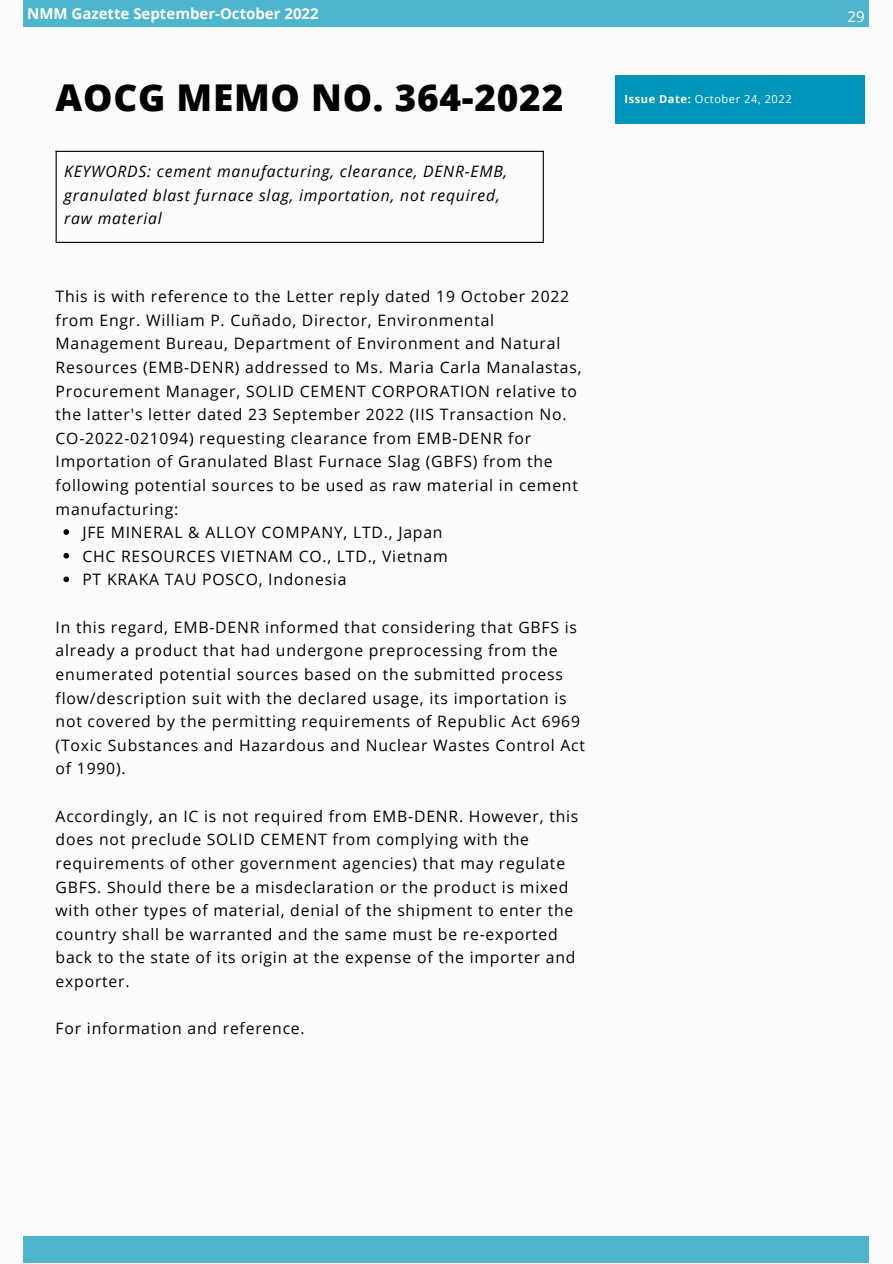
<style>
.page{position:relative;width:893px;height:1264px;background:#fff}
.page>*{position:absolute;margin:0;border:0;box-sizing:border-box;transform-origin:0 0}
.t1{font:800 36.9px "Open Sans";letter-spacing:.02em;color:#000}
.t2{font:15.75px/23.5px "Open Sans";letter-spacing:.05em;color:#000}
.t3{font:italic 15.75px/23.5px "Open Sans";letter-spacing:.05em;color:#000}
.t4{font:700 15px "Open Sans";color:#fff}
.t5{font:15px "Open Sans";color:#fff}
.t6{font:11.1px "Open Sans";letter-spacing:.05em;color:#fff}
.s1{font-weight:700}
</style>
<div class="page">
<div style="left:23px;top:0;width:845px;height:26px;background:#4db5ce"></div>
<div style="left:23px;top:1236px;width:845px;height:26px;background:#4db5ce"></div>
<div style="left:615px;top:75px;width:249px;height:48px;background:#0096bb"></div>
<svg style="left:63px;top:529px;width:6px;height:6px"></svg>
<svg style="left:63px;top:553px;width:6px;height:5px"></svg>
<svg style="left:63px;top:576px;width:6px;height:6px"></svg>
<hr style="left:56px;top:151px;width:487px;height:1px;background:#000">
<hr style="left:542px;top:151px;width:2px;height:91px;background:#000">
<hr style="left:56px;top:151px;width:1px;height:91px;background:#000">
<hr style="left:56px;top:242px;width:487px;height:1px;background:#000">
<p class="t4" style="left:27px;top:3px;width:293px">NMM Gazette September-October 2022</p>
<p class="t5" style="left:847px;top:6px;width:19px">29</p>
<h1 class="t1" style="left:56px;top:72px;width:509px">AOCG MEMO NO. 364-2022</h1>
<p class="t3" style="left:64px;top:159px;width:445px">KEYWORDS: cement manufacturing, clearance, DENR-EMB, granulated blast furnace slag, importation, not required, raw material</p>
<p class="t2" style="left:56px;top:284px;width:527px">This is with reference to the Letter reply dated 19 October 2022 from Engr. William P. Cuñado, Director, Environmental Management Bureau, Department of Environment and Natural Resources (EMB-DENR) addressed to Ms. Maria Carla Manalastas, Procurement Manager, SOLID CEMENT CORPORATION relative to the latter's letter dated 23 September 2022 (IIS Transaction No.<br>CO-2022-021094) requesting clearance from EMB-DENR for Importation of Granulated Blast Furnace Slag (GBFS) from the following potential sources to be used as raw material in cement manufacturing:</p>
<p class="t2" style="left:82px;top:520px;width:367px">JFE MINERAL &amp; ALLOY COMPANY, LTD., Japan<br>CHC RESOURCES VIETNAM CO., LTD., Vietnam<br>PT KRAKA TAU POSCO, Indonesia</p>
<p class="t2" style="left:56px;top:615px;width:531px">In this regard, EMB-DENR informed that considering that GBFS is already a product that had undergone preprocessing from the enumerated potential sources based on the submitted process flow/description suit with the declared usage, its importation is not covered by the permitting requirements of Republic Act 6969 (Toxic Substances and Hazardous and Nuclear Wastes Control Act of 1990).</p>
<p class="t2" style="left:56px;top:803px;width:524px">Accordingly, an IC is not required from EMB-DENR. However, this does not preclude SOLID CEMENT from complying with the requirements of other government agencies) that may regulate GBFS. Should there be a misdeclaration or the product is mixed with other types of material, denial of the shipment to enter the country shall be warranted and the same must be re-exported back to the state of its origin at the expense of the importer and exporter.</p>
<p class="t2" style="left:56px;top:1016px;width:251px">For information and reference.</p>
<p class="t6" style="left:624px;top:91px;width:169px"><span class="s1">Issue Date:</span> October 24, 2022</p>
</div>
